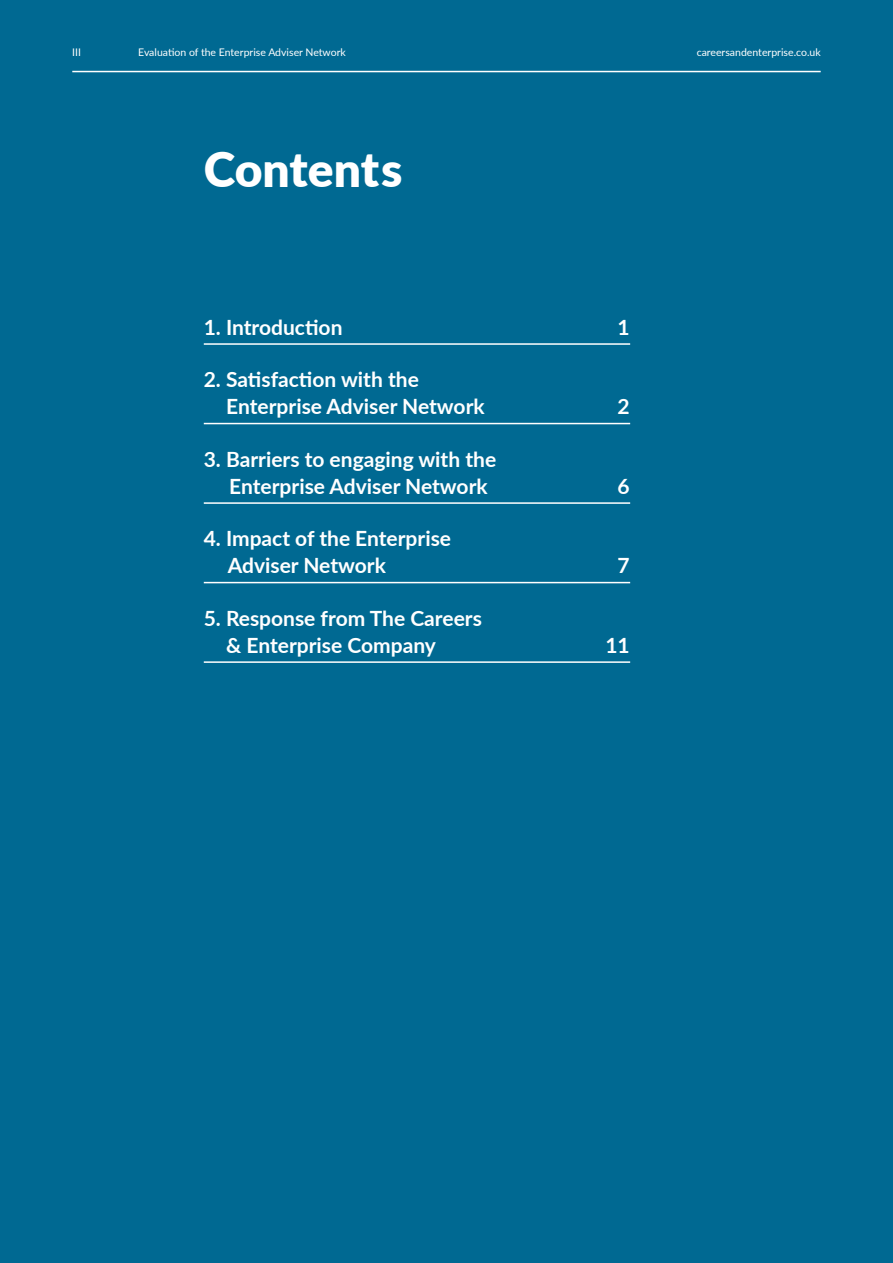
<style>
.page{position:relative;width:893px;height:1263px;background:#006992}
.page>*{position:absolute;margin:0;border:0;box-sizing:border-box;transform-origin:0 0}
.t1{font:900 48px "Lato";letter-spacing:-.005em;color:#fff}
.t2{font:700 21px/27px "Lato";color:#fff}
.t3{font:10.5px "Lato";color:#fff}
</style>
<div class="page">
<hr style="left:72px;top:71px;width:749px;height:1px;background:#fff">
<hr style="left:204px;top:343px;width:426px;height:2px;background:#fff">
<hr style="left:204px;top:423px;width:426px;height:1px;background:#fff">
<hr style="left:204px;top:502px;width:426px;height:2px;background:#fff">
<hr style="left:204px;top:582px;width:426px;height:1px;background:#fff">
<hr style="left:204px;top:661px;width:426px;height:2px;background:#fff">
<p class="t3" style="left:72px;top:44px;width:10px">III</p>
<p class="t3" style="left:138px;top:45px;width:209px">Evaluation of the Enterprise Adviser Network</p>
<p class="t3" style="left:697px;top:44px;width:125px">careersandenterprise.co.uk</p>
<h1 class="t1" style="left:204px;top:134px;width:200px">Contents</h1>
<p class="t2" style="left:204px;top:313px;width:140px">1. Introduction</p>
<p class="t2" style="left:618px;top:313px;width:14px">1</p>
<p class="t2" style="left:226px;top:365px;width:260px;text-indent:-22px">2. Satisfaction with the<br>Enterprise Adviser Network</p>
<p class="t2" style="left:618px;top:392px;width:14px">2</p>
<p class="t2" style="left:229px;top:445px;width:268px;text-indent:-25px">3. Barriers to engaging with the<br>Enterprise Adviser Network</p>
<p class="t2" style="left:228px;top:524px;width:225px;text-indent:-24px">4. Impact of the Enterprise<br>Adviser Network</p>
<p class="t2" style="left:226px;top:604px;width:257px;text-indent:-22px">5. Response from The Careers &amp; Enterprise Company</p>
<p class="t2" style="left:618px;top:472px;width:14px">6</p>
<p class="t2" style="left:618px;top:551px;width:14px">7</p>
<p class="t2" style="left:605px;top:631px;width:26px">11</p>
</div>
